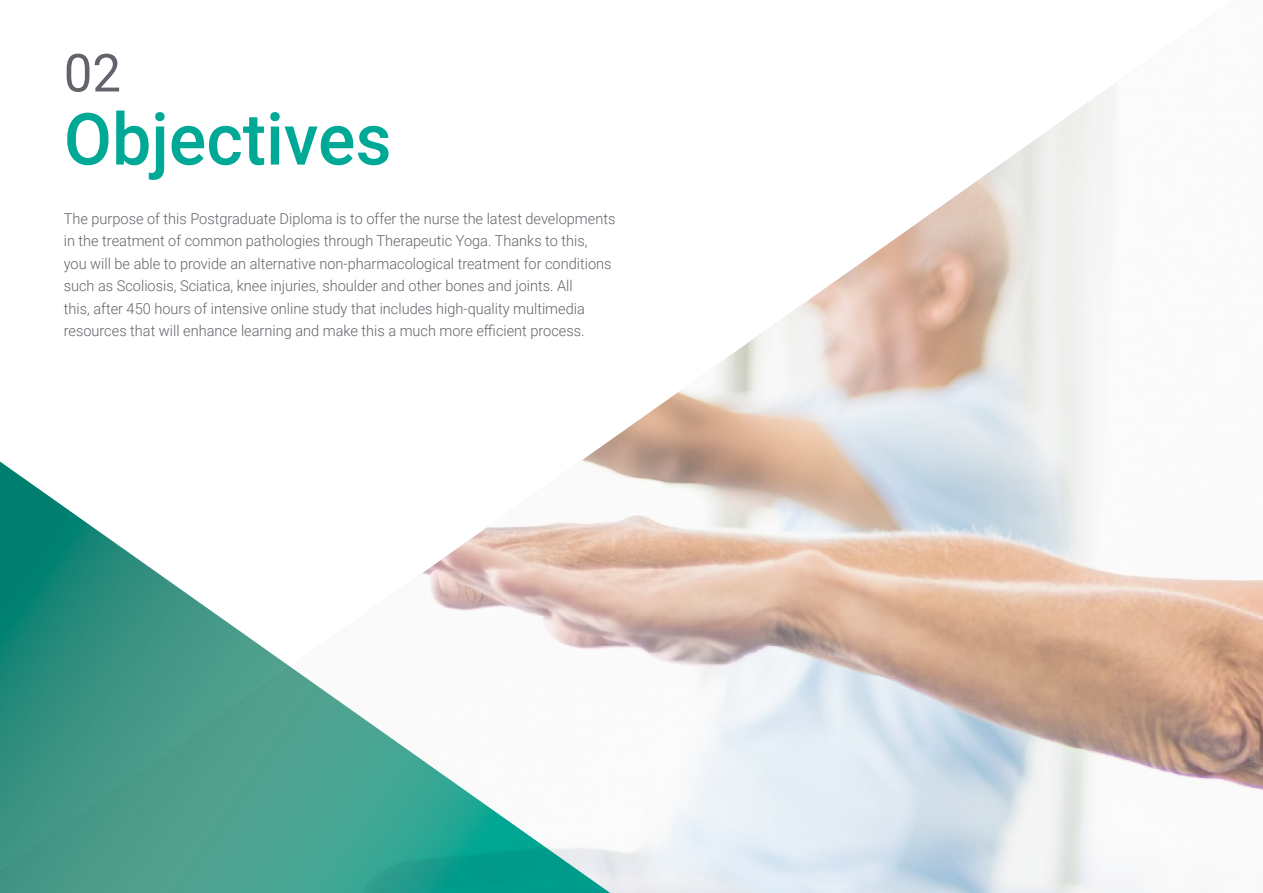
<style>
.page{position:relative;width:1263px;height:893px;background:#fff}
.page>*{position:absolute;margin:0;border:0;box-sizing:border-box;transform-origin:0 0}
.t1{font:500 72px "Roboto";color:#00a996}
.t2{font:52.5px "Roboto";color:#61646a}
.t3{font:300 15px/22.5px "Roboto";color:#61646a}
</style>
<div class="page">
<img style="left:602px;top:81px;width:661px;height:812px">
<svg style="left:0;top:446px;width:640px;height:447px"></svg>
<h2 class="t2" style="left:64px;top:36px;width:59px">02</h2>
<h1 class="t1" style="left:64px;top:89px;width:329px">Objectives</h1>
<p class="t3" style="left:64px;top:207px;width:553px">The purpose of this Postgraduate Diploma is to offer the nurse the latest developments in the treatment of common pathologies through Therapeutic Yoga. Thanks to this,<br>you will be able to provide an alternative non-pharmacological treatment for conditions such as Scoliosis, Sciatica, knee injuries, shoulder and other bones and joints. All<br>this, after 450 hours of intensive online study that includes high-quality multimedia resources that will enhance learning and make this a much more efficient process.</p>
</div>
